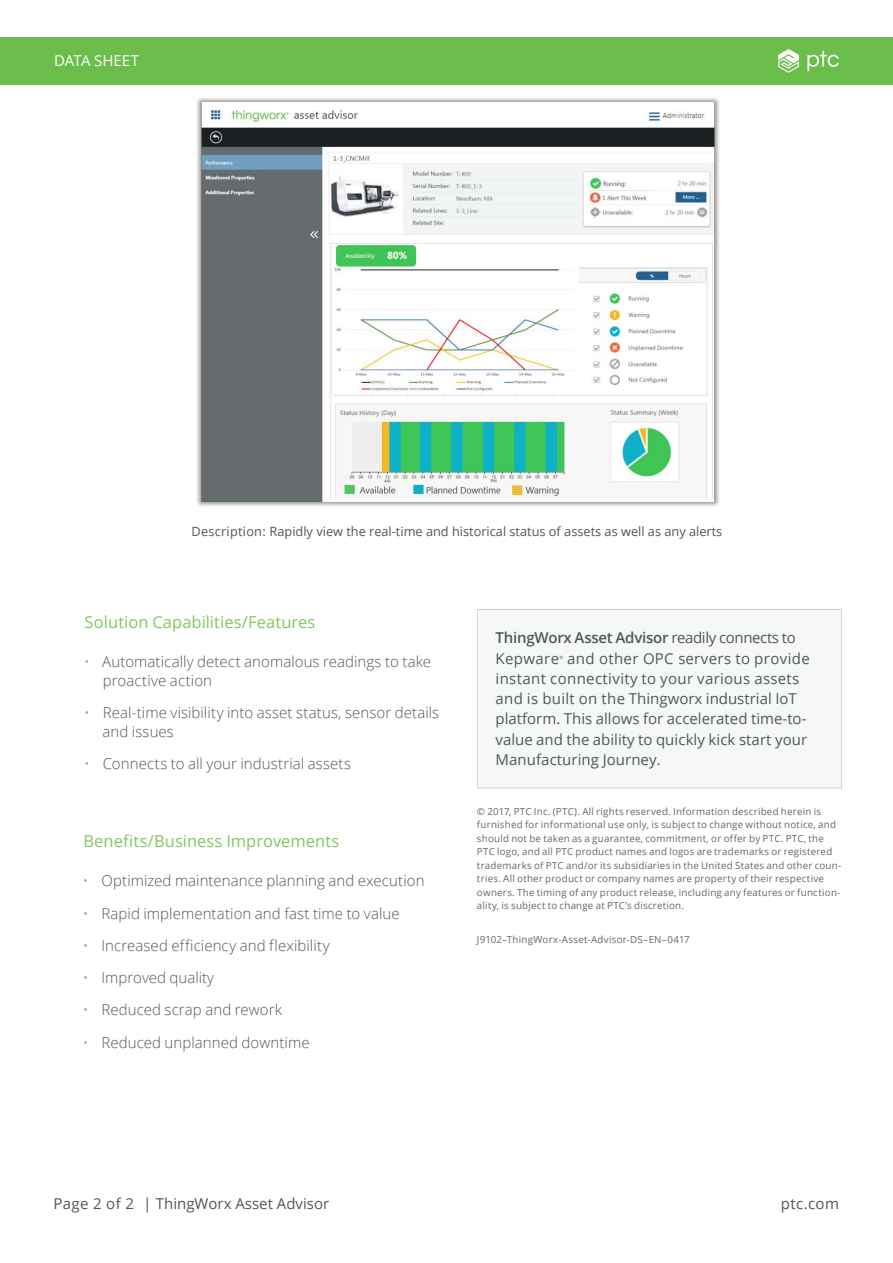
<style>
.page{position:relative;width:893px;height:1263px;background:#fff}
.page>*{position:absolute;margin:0;border:0;box-sizing:border-box;transform-origin:0 0}
._3__Text_Subhead_1{font:16.5px "Open Sans";color:#82c663}
.t1{font:300 15px/18.8px "Open Sans";letter-spacing:.005em;color:#4e5758}
._4__Text_Body{font:15px/20.2px "Open Sans";letter-spacing:.005em;color:#4e5758}
._4__Text_Body-2{font:15px/20.2px "Open Sans";letter-spacing:.025em;color:#4e5758}
.t2{font:15px "Open Sans";color:#fff}
.t3{font:12.75px "Open Sans";color:#4e5758}
._10__Legal{font:9.75px/13.5px "Open Sans";letter-spacing:.025em;color:#616869}
._4__Text_Body-3{font:4.5px "Open Sans";color:#4e5758}
.s1{color:#6cbe4c}
.s2{font-weight:600}
</style>
<div class="page">
<div style="left:0;top:37px;width:893px;height:48px;background:#6cbe4c"></div>
<svg style="left:778px;top:49px;width:21px;height:24px"></svg>
<svg style="left:807px;top:51px;width:32px;height:20px"></svg>
<div style="left:477px;top:609px;width:365px;height:179px;background:#f6f8f8;border:1px solid #d1d2d4"></div>
<img style="left:197px;top:98px;width:522px;height:408px">
<h2 class="t2" style="left:54px;top:50px;width:87px">DATA SHEET</h2>
<h3 class="t3" style="left:191px;top:522px;width:532px">Description: Rapidly view the real-time and historical status of assets as well as any alerts</h3>
<h1 class="_3__Text_Subhead_1" style="left:85px;top:611px;width:232px">Solution Capabilities/Features</h1>
<h2 class="t1" style="left:103px;top:652px;width:330px;text-indent:-19px"><span class="s1">•</span> Automatically detect anomalous readings to take proactive action</h2>
<h2 class="t1" style="left:103px;top:703px;width:338px;text-indent:-18px"><span class="s1">•</span> Real-time visibility into asset status, sensor details and issues</h2>
<h2 class="t1" style="left:84px;top:754px;width:269px"><span class="s1">•</span> Connects to all your industrial assets</h2>
<p class="_3__Text_Subhead_1" style="left:83px;top:830px;width:258px">Benefits/Business Improvements</p>
<p class="t1" style="left:83px;top:871px;width:343px"><span class="s1">•</span> Optimized maintenance planning and execution</p>
<p class="t1" style="left:83px;top:903px;width:318px"><span class="s1">•</span> Rapid implementation and fast time to value</p>
<p class="t1" style="left:83px;top:936px;width:248px"><span class="s1">•</span> Increased efficiency and flexibility</p>
<p class="t1" style="left:83px;top:968px;width:133px"><span class="s1">•</span> Improved quality</p>
<p class="t1" style="left:83px;top:1000px;width:201px"><span class="s1">•</span> Reduced scrap and rework</p>
<p class="t1" style="left:83px;top:1032px;width:228px"><span class="s1">•</span> Reduced unplanned downtime</p>
<p class="_4__Text_Body-2" style="left:495px;top:627px;width:302px"><span class="s2">ThingWorx Asset Advisor</span> readily connects to<br>Kepware</p>
<p class="_4__Text_Body" style="left:495px;top:648px;width:316px;text-indent:72px">and other OPC servers to provide instant connectivity to your various assets and is built on the Thingworx industrial IoT platform. This allows for accelerated time-to&shy;value and the ability to quickly kick start your Manufacturing Journey.</p>
<p class="_4__Text_Body-3" style="left:559px;top:655px;width:5px">®</p>
<p class="_10__Legal" style="left:477px;top:804px;width:366px">© 2017, PTC Inc. (PTC). All rights reserved. Information described herein is furnished for informational use only, is subject to change without notice, and should not be taken as a guarantee, commitment, or offer by PTC. PTC, the PTC logo, and all PTC product names and logos are trademarks or registered trademarks of PTC and/or its subsidiaries in the United States and other coun&shy;tries. All other product or company names are property of their respective owners. The timing of any product release, including any features or function&shy;ality, is subject to change at PTC’s discretion.</p>
<p class="_10__Legal" style="left:477px;top:932px;width:214px">J9102–ThingWorx-Asset-Advisor-DS–EN–0417</p>
<p class="_4__Text_Body" style="left:53px;top:1193px;width:277px">Page 2 of 2 | ThingWorx Asset Advisor</p>
<p class="_4__Text_Body" style="left:781px;top:1193px;width:60px">ptc.com</p>
</div>
